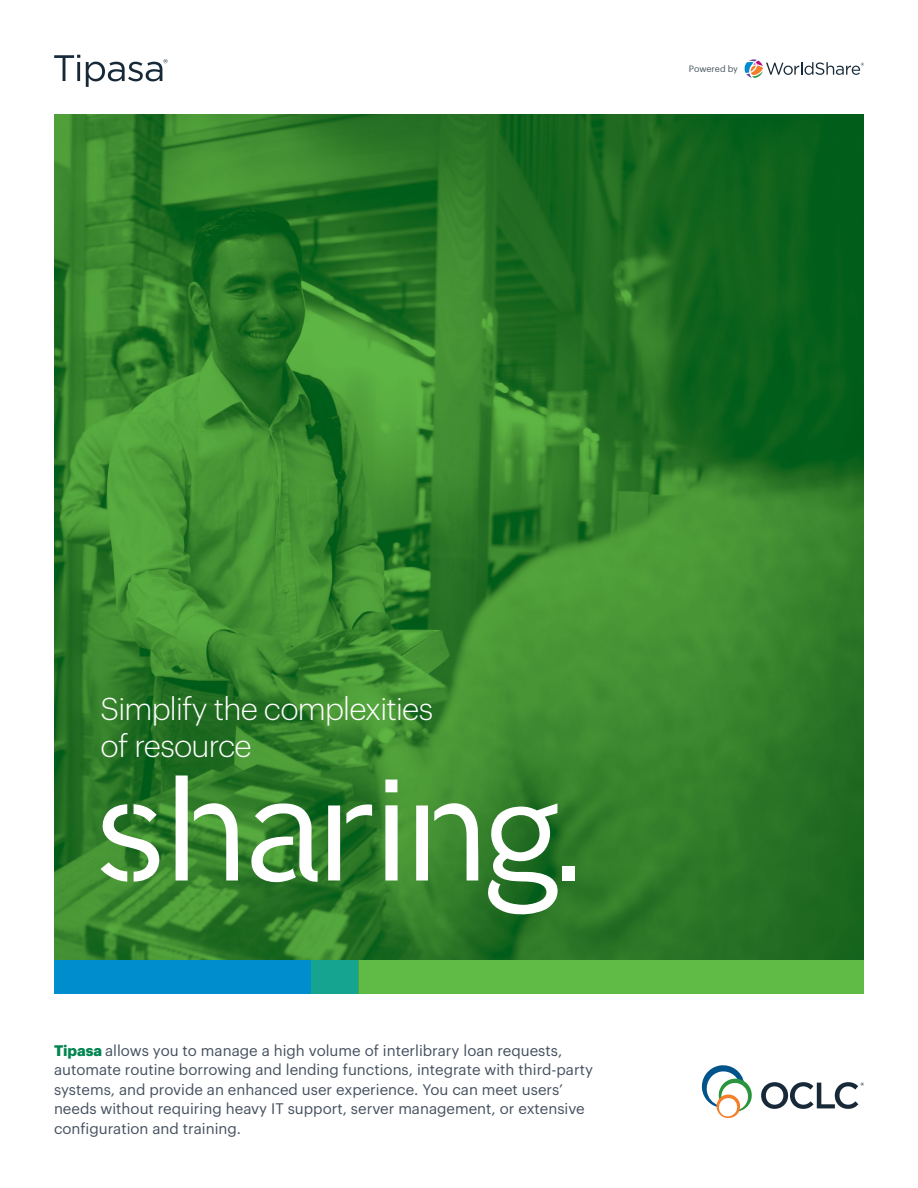
<style>
.page{position:relative;width:918px;height:1188px;background:#fff}
.page>*{position:absolute;margin:0;border:0;box-sizing:border-box;transform-origin:0 0}
.t1{font:150px "OCLC Stencil";color:#fff}
.t2{font:300 30.9px/37.2px "Graphik";letter-spacing:-.025em;color:#fff}
.t3{font:15px/19.5px "Graphik";color:#45505f}
.t4{font:9px "Graphik";letter-spacing:-.01em;color:#45555f}
.s1{font-weight:700;color:#008551}
</style>
<div class="page">
<svg style="left:702px;top:1065px;width:50px;height:53px"></svg>
<svg style="left:761px;top:1082px;width:103px;height:27px"></svg>
<img style="left:54px;top:114px;width:810px;height:846px">
<div style="left:359px;top:960px;width:505px;height:34px;background:#60bb46"></div>
<div style="left:310px;top:960px;width:49px;height:34px;background:#15a48f"></div>
<div style="left:54px;top:960px;width:256px;height:34px;background:#008dce"></div>
<svg style="left:745px;top:59px;width:119px;height:19px"></svg>
<svg style="left:54px;top:55px;width:26px;height:26px"></svg>
<hr style="left:77px;top:62px;width:3px;height:19px;background:#172938">
<svg style="left:86px;top:59px;width:82px;height:28px"></svg>
<p class="t4" style="left:689px;top:62px;width:51px">Powered by</p>
<h2 class="t2" style="left:101px;top:688px;width:334px">Simplify the complexities of resource</h2>
<h1 class="t1" style="left:96px;top:746px;width:483px">sharing.</h1>
<p class="t3" style="left:54px;top:1039px;width:541px"><span class="s1">Tipasa</span> allows you to manage a high volume of interlibrary loan requests, automate routine borrowing and lending functions, integrate with third-party systems, and provide an enhanced user experience. You can meet users’ needs without requiring heavy IT support, server management, or extensive configuration and training.</p>
</div>
